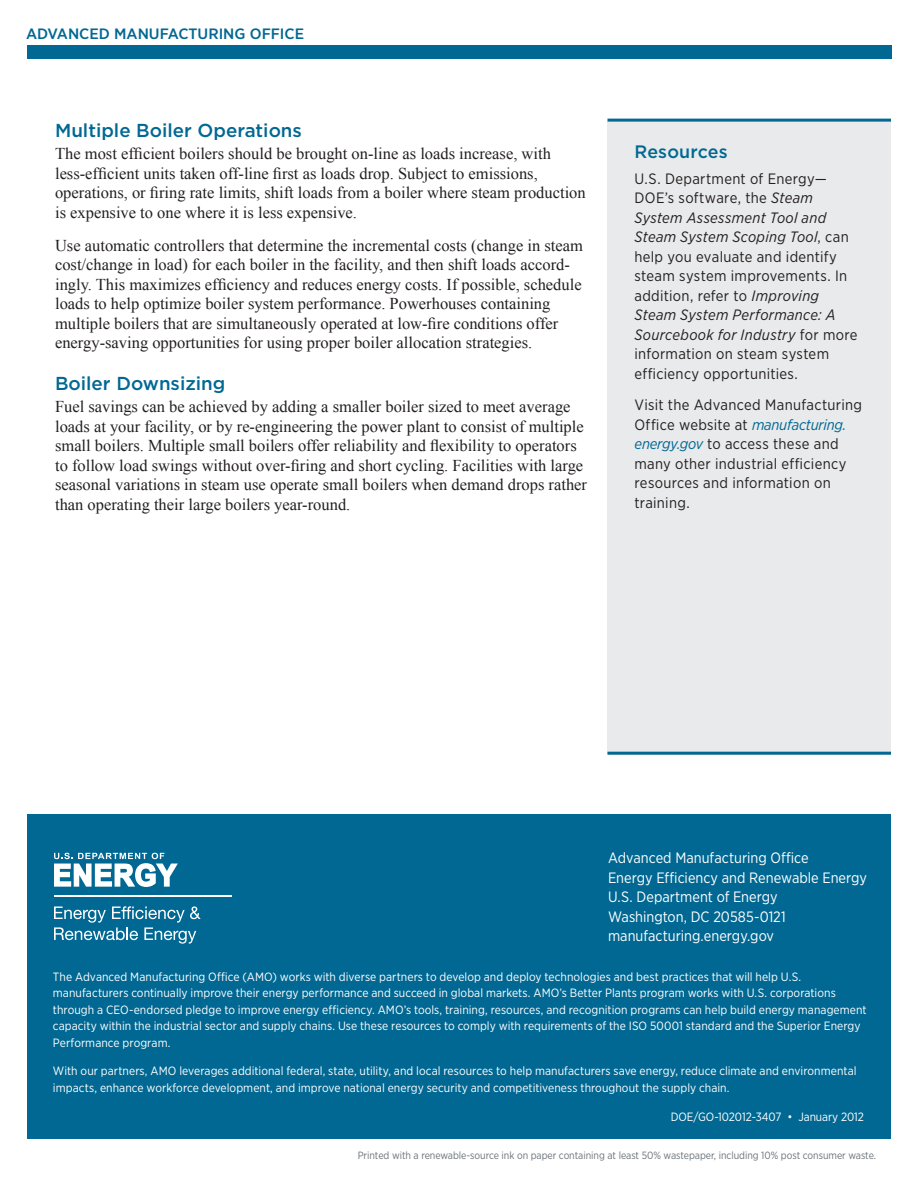
<style>
.page{position:relative;width:918px;height:1188px;background:#fff}
.page>*{position:absolute;margin:0;border:0;box-sizing:border-box;transform-origin:0 0}
.subhead_1{font:500 18.75px "Gotham";color:#006893}
.sidebar_head{font:500 18px "Gotham";letter-spacing:.01em;color:#006893}
.text{font:16.5px/19.5px "Times New Roman";color:#231f20}
.sidebar_text{font:15px/19.5px "Gotham Narrow";letter-spacing:.02em;color:#231f20}
.sidebar_text-2{font:15px/19.5px "Gotham Narrow";color:#fff}
.t1{font:500 15px "Gotham Narrow";color:#006893;scale:1.1 1}
.sidebar_text-3{font:12px/16.5px "Gotham Narrow";letter-spacing:.005em;color:#fff}
.t2{font:10.5px "Gotham Narrow";letter-spacing:-.005em;color:#6a747b}
.s1{font-style:italic}
.s2{font-style:italic;color:#006893}
</style>
<div class="page">
<div style="left:27px;top:45px;width:865px;height:13px;background:#006893"></div>
<div style="left:27px;top:814px;width:864px;height:324px;background:#006893"></div>
<svg style="left:54px;top:853px;width:124px;height:34px"></svg>
<hr style="left:54px;top:896px;width:177px;height:1px;background:#fff">
<svg style="left:54px;top:906px;width:147px;height:38px"></svg>
<div style="left:608px;top:122px;width:283px;height:633px;background:#e9eaeb"></div>
<hr style="left:608px;top:752px;width:283px;height:3px;background:#006893">
<hr style="left:608px;top:119px;width:283px;height:3px;background:#006893">
<p class="t1" style="left:26px;top:25px;width:254px">ADVANCED MANUFACTURING OFFICE</p>
<p class="subhead_1" style="left:55px;top:118px;width:248px">Multiple Boiler Operations</p>
<p class="text" style="left:55px;top:144px;width:532px">The most efficient boilers should be brought on-line as loads increase, with less-efficient units taken off-line first as loads drop. Subject to emissions, operations, or firing rate limits, shift loads from a boiler where steam production is expensive to one where it is less expensive.</p>
<p class="text" style="left:55px;top:235px;width:529px">Use automatic controllers that determine the incremental costs (change in steam cost/change in load) for each boiler in the facility, and then shift loads accord&shy;ingly. This maximizes efficiency and reduces energy costs. If possible, schedule loads to help optimize boiler system performance. Powerhouses containing multiple boilers that are simultaneously operated at low-fire conditions offer energy-saving opportunities for using proper boiler allocation strategies.</p>
<p class="subhead_1" style="left:55px;top:371px;width:172px">Boiler Downsizing</p>
<p class="text" style="left:55px;top:397px;width:534px">Fuel savings can be achieved by adding a smaller boiler sized to meet average loads at your facility, or by re-engineering the power plant to consist of multiple small boilers. Multiple small boilers offer reliability and flexibility to operators to follow load swings without over-firing and short cycling. Facilities with large seasonal variations in steam use operate small boilers when demand drops rather than operating their large boilers year-round.</p>
<p class="sidebar_head" style="left:634px;top:139px;width:95px">Resources</p>
<p class="sidebar_text" style="left:634px;top:169px;width:225px">U.S. Department of Energy—<br>DOE’s software, the <span class="s1">Steam<br>System Assessment Tool and<br>Steam System Scoping Tool</span>, can help you evaluate and identify steam system improvements. In addition, refer to <span class="s1">Improving<br>Steam System Performance: A<br>Sourcebook for Industry</span> for more information on steam system efficiency opportunities.</p>
<p class="sidebar_text" style="left:634px;top:395px;width:229px">Visit the Advanced Manufacturing<br>Office website at <span class="s2">manufacturing. energy.gov</span> to access these and many other industrial efficiency resources and information on training.</p>
<p class="sidebar_text-2" style="left:608px;top:848px;width:261px">Advanced Manufacturing Office<br>Energy Efficiency and Renewable Energy<br>U.S. Department of Energy<br>Washington, DC 20585-0121 manufacturing.energy.gov</p>
<p class="sidebar_text-3" style="left:53px;top:968px;width:815px">The Advanced Manufacturing Office (AMO) works with diverse partners to develop and deploy technologies and best practices that will help U.S. manufacturers continually improve their energy performance and succeed in global markets. AMO’s Better Plants program works with U.S. corporations through a CEO-endorsed pledge to improve energy efficiency. AMO’s tools, training, resources, and recognition programs can help build energy management capacity within the industrial sector and supply chains. Use these resources to comply with requirements of the ISO 50001 standard and the Superior Energy Performance program.</p>
<p class="sidebar_text-3" style="left:53px;top:1063px;width:805px">With our partners, AMO leverages additional federal, state, utility, and local resources to help manufacturers save energy, reduce climate and environmental impacts, enhance workforce development, and improve national energy security and competitiveness throughout the supply chain.</p>
<p class="sidebar_text-3" style="left:671px;top:1109px;width:195px">DOE/GO-102012-3407 • January 2012</p>
<p class="t2" style="left:358px;top:1149px;width:520px">Printed with a renewable-source ink on paper containing at least 50% wastepaper, including 10% post consumer waste.</p>
</div>
